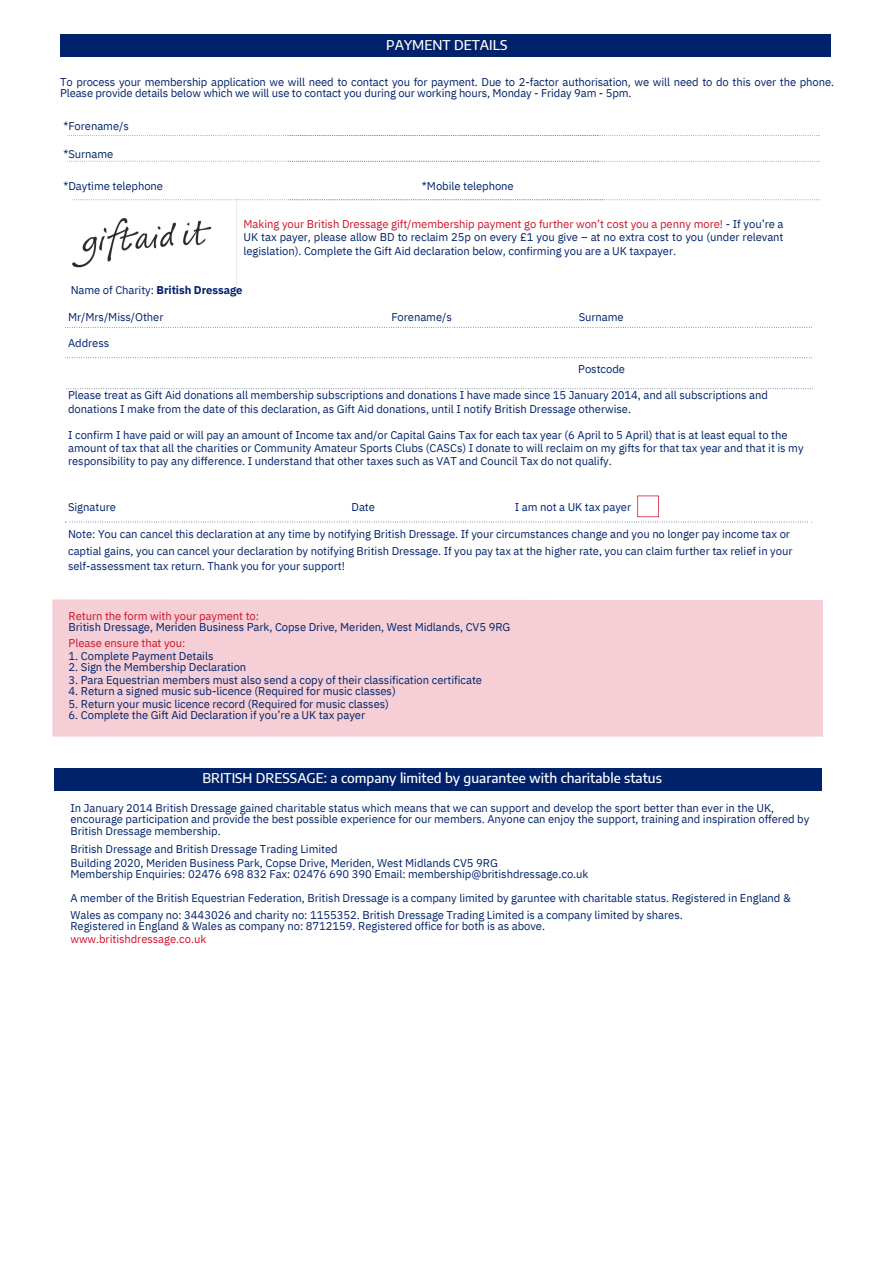
<style>
.page{position:relative;width:894px;height:1264px;background:#fff}
.page>*{position:absolute;margin:0;border:0;box-sizing:border-box;transform-origin:0 0}
.t1{font:500 13.5px "Encode Sans";color:#fff}
.t2{font:11.25px/13.2px "IBM Plex Sans";letter-spacing:-.005em;color:#00226a}
.t3{font:11.25px "IBM Plex Sans";letter-spacing:-.005em;color:#cd122d}
.t4{font:700 11.25px "IBM Plex Sans";letter-spacing:-.005em;color:#00226a}
.s1{color:#cd122d}
.s2{font-weight:400}
</style>
<div class="page">
<img style="left:72px;top:200px;width:171px;height:89px">
<div style="left:60px;top:35px;width:770px;height:22px;background:#00226a"></div>
<div style="left:52px;top:599px;width:770px;height:137px;background:#f5cfd5"></div>
<div style="left:54px;top:768px;width:767px;height:22px;background:#00226a"></div>
<svg style="left:65px;top:327px;width:745px;height:1px"></svg>
<svg style="left:65px;top:357px;width:745px;height:1px"></svg>
<svg style="left:66px;top:388px;width:745px;height:1px"></svg>
<svg style="left:65px;top:495px;width:743px;height:27px"></svg>
<svg style="left:72px;top:199px;width:747px;height:1px"></svg>
<svg style="left:67px;top:161px;width:752px;height:1px"></svg>
<svg style="left:68px;top:135px;width:751px;height:1px"></svg>
<p class="t1" style="left:386px;top:36px;width:123px">PAYMENT DETAILS</p>
<p class="t2" style="left:60px;top:76px;width:775px;line-height:11.2px">To process your membership application we will need to contact you for payment. Due to 2-factor authorisation, we will need to do this over the phone.<br>Please provide details below which we will use to contact you during our working hours, Monday - Friday 9am - 5pm.</p>
<p class="t2" style="left:63px;top:119px;width:67px">*Forename/s</p>
<p class="t2" style="left:63px;top:147px;width:52px">*Surname</p>
<p class="t2" style="left:63px;top:179px;width:101px">*Daytime telephone</p>
<p class="t2" style="left:422px;top:179px;width:93px">*Mobile telephone</p>
<p class="t2" style="left:243px;top:216px;width:541px;text-align:justify"><span class="s1">Making your British Dressage gift/membership payment go further won’t cost you a penny more!</span> - If you’re a UK tax payer, please allow BD to reclaim 25p on every £1 you give – at no extra cost to you (under relevant legislation). Complete the Gift Aid declaration below, confirming you are a UK taxpayer.</p>
<p class="t4" style="left:71px;top:283px;width:173px"><span class="s2">Name of Charity:</span> British Dressage</p>
<p class="t2" style="left:68px;top:310px;width:97px">Mr/Mrs/Miss/Other</p>
<p class="t2" style="left:391px;top:310px;width:62px">Forename/s</p>
<p class="t2" style="left:578px;top:310px;width:47px">Surname</p>
<p class="t2" style="left:68px;top:336px;width:43px">Address</p>
<p class="t2" style="left:578px;top:362px;width:48px">Postcode</p>
<p class="t2" style="left:68px;top:388px;width:701px">Please treat as Gift Aid donations all membership subscriptions and donations I have made since 15 January 2014, and all subscriptions and donations I make from the date of this declaration, as Gift Aid donations, until I notify British Dressage otherwise.</p>
<p class="t2" style="left:68px;top:428px;width:736px">I confirm I have paid or will pay an amount of Income tax and/or Capital Gains Tax for each tax year (6 April to 5 April) that is at least equal to the amount of tax that all the charities or Community Amateur Sports Clubs (CASCs) I donate to will reclaim on my gifts for that tax year and that it is my responsibility to pay any difference. I understand that other taxes such as VAT and Council Tax do not qualify.</p>
<p class="t2" style="left:68px;top:500px;width:49px">Signature</p>
<p class="t2" style="left:351px;top:500px;width:25px">Date</p>
<p class="t2" style="left:514px;top:500px;width:118px">I am not a UK tax payer</p>
<p class="t2" style="left:68px;top:527px;width:723px">Note: You can cancel this declaration at any time by notifying British Dressage. If your circumstances change and you no longer pay income tax or</p>
<p class="t2" style="left:68px;top:544px;width:725px">captial gains, you can cancel your declaration by notifying British Dressage. If you pay tax at the higher rate, you can claim further tax relief in your</p>
<p class="t2" style="left:68px;top:559px;width:278px">self-assessment tax return. Thank you for your support!</p>
<h1 class="t3" style="left:69px;top:608px;width:192px">Return the form with your payment to:</h1>
<p class="t2" style="left:69px;top:620px;width:443px">British Dressage, Meriden Business Park, Copse Drive, Meriden, West Midlands, CV5 9RG</p>
<p class="t3" style="left:69px;top:635px;width:118px">Please ensure that you:</p>
<p class="t2" style="left:69px;top:649px;width:146px">1. Complete Payment Details</p>
<p class="t2" style="left:69px;top:660px;width:179px">2. Sign the Membership Declaration</p>
<p class="t2" style="left:69px;top:673px;width:415px">3. Para Equestrian members must also send a copy of their classification certificate</p>
<p class="t2" style="left:69px;top:684px;width:328px">4. Return a signed music sub-licence (Required for music classes)</p>
<p class="t2" style="left:69px;top:696px;width:322px">5. Return your music licence record (Required for music classes)</p>
<p class="t2" style="left:69px;top:708px;width:298px">6. Complete the Gift Aid Declaration if you’re a UK tax payer</p>
<p class="t1" style="left:202px;top:769px;width:461px">BRITISH DRESSAGE: a company limited by guarantee with charitable status</p>
<p class="t2" style="left:70px;top:802px;width:740px;line-height:11.2px">In January 2014 British Dressage gained charitable status which means that we can support and develop the sport better than ever in the UK, encourage participation and provide the best possible experience for our members. Anyone can enjoy the support, training and inspiration offered by<br>British Dressage membership.</p>
<p class="t2" style="left:70px;top:841px;width:269px">British Dressage and British Dressage Trading Limited</p>
<p class="t2" style="left:70px;top:856px;width:429px">Building 2020, Meriden Business Park, Copse Drive, Meriden, West Midlands CV5 9RG</p>
<p class="t2" style="left:70px;top:867px;width:519px">Membership Enquiries: 02476 698 832 Fax: 02476 690 390 Email: membership@britishdressage.co.uk</p>
<p class="t2" style="left:70px;top:891px;width:721px">A member of the British Equestrian Federation, British Dressage is a company limited by garuntee with charitable status. Registered in England &amp;</p>
<p class="t2" style="left:70px;top:908px;width:613px">Wales as company no: 3443026 and charity no: 1155352. British Dressage Trading Limited is a company limited by shares.</p>
<p class="t2" style="left:70px;top:919px;width:476px">Registered in England &amp; Wales as company no: 8712159. Registered office for both is as above.</p>
<h2 class="t3" style="left:70px;top:931px;width:137px">www.britishdressage.co.uk</h2>
</div>
